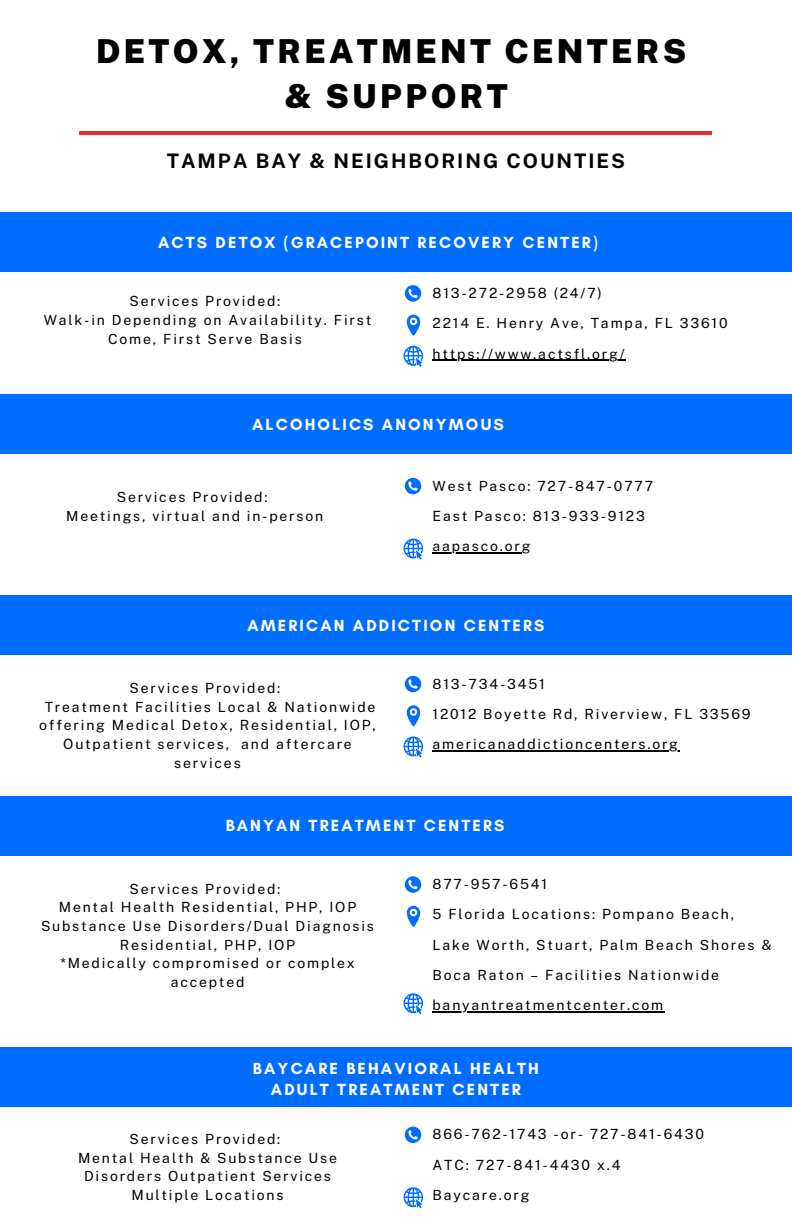
<style>
.page{position:relative;width:792px;height:1224px;background:#fff}
.page>*{position:absolute;margin:0;border:0;box-sizing:border-box;transform-origin:0 0}
.t1{font:900 33px/45px "Public Sans";letter-spacing:.1em;color:#000;text-align:center}
.t2{font:700 20px "Public Sans";letter-spacing:.1em;color:#000}
.t3{font:700 16.4px/21.8px "Glacial Indifference";letter-spacing:.13em;color:#fff;text-align:center}
.t4{font:14px/18.6px "Public Sans";letter-spacing:.13em;color:#000}
</style>
<div class="page">
<div style="left:0;top:212px;width:792px;height:60px;background:#006dff"></div>
<div style="left:0;top:394px;width:792px;height:60px;background:#006dff"></div>
<svg style="left:407px;top:315px;width:13px;height:21px"></svg>
<svg style="left:405px;top:285px;width:16px;height:17px"></svg>
<svg style="left:404px;top:346px;width:19px;height:21px"></svg>
<hr style="left:433px;top:360px;width:193px;height:1px;background:#000">
<div style="left:0;top:595px;width:792px;height:60px;background:#006dff"></div>
<svg style="left:405px;top:478px;width:16px;height:16px"></svg>
<svg style="left:404px;top:539px;width:19px;height:21px"></svg>
<hr style="left:433px;top:552px;width:89px;height:2px;background:#000">
<svg style="left:407px;top:705px;width:13px;height:21px"></svg>
<svg style="left:405px;top:676px;width:16px;height:16px"></svg>
<svg style="left:404px;top:736px;width:19px;height:21px"></svg>
<hr style="left:433px;top:750px;width:247px;height:2px;background:#000">
<div style="left:0;top:796px;width:792px;height:60px;background:#006dff"></div>
<svg style="left:407px;top:906px;width:13px;height:21px"></svg>
<svg style="left:405px;top:876px;width:16px;height:17px"></svg>
<svg style="left:404px;top:993px;width:19px;height:21px"></svg>
<hr style="left:433px;top:1012px;width:232px;height:1px;background:#000">
<div style="left:0;top:1047px;width:792px;height:60px;background:#006dff"></div>
<svg style="left:405px;top:1127px;width:16px;height:16px"></svg>
<svg style="left:404px;top:1187px;width:19px;height:21px"></svg>
<hr style="left:79px;top:131px;width:633px;height:3px;background:#ed2c30">
<h1 class="t1" style="left:96px;top:28px;width:592px">DETOX, TREATMENT CENTERS &amp; SUPPORT</h1>
<h2 class="t2" style="left:167px;top:149px;width:460px">TAMPA BAY &amp; NEIGHBORING COUNTIES</h2>
<p class="t3" style="left:158px;top:231px;width:441px">ACTS DETOX (GRACEPOINT RECOVERY CENTER)</p>
<p class="t4" style="left:44px;top:292px;width:329px;text-align:center">Services Provided:<br>Walk-in Depending on Availability. First<br>Come, First Serve Basis</p>
<p class="t4" style="left:433px;top:278px;width:297px;line-height:30.4px">813-272-2958 (24/7)<br>2214 E. Henry Ave, Tampa, FL 33610 https://www.actsfl.org/</p>
<p class="t3" style="left:252px;top:413px;width:253px">ALCOHOLICS ANONYMOUS</p>
<p class="t4" style="left:66px;top:488px;width:259px;text-align:center">Services Provided:<br>Meetings, virtual and in-person</p>
<p class="t4" style="left:433px;top:470px;width:222px;line-height:30.4px">West Pasco: 727-847-0777<br>East Pasco: 813-933-9123 aapasco.org</p>
<p class="t3" style="left:247px;top:614px;width:299px">AMERICAN ADDICTION CENTERS</p>
<p class="t4" style="left:39px;top:679px;width:338px;text-align:center">Services Provided:<br>Treatment Facilities Local &amp; Nationwide offering Medical Detox, Residential, IOP,<br>Outpatient services, and aftercare services</p>
<p class="t4" style="left:433px;top:668px;width:320px;line-height:30.4px">813-734-3451<br>12012 Boyette Rd, Riverview, FL 33569 americanaddictioncenters.org</p>
<p class="t3" style="left:226px;top:815px;width:280px">BANYAN TREATMENT CENTERS</p>
<p class="t4" style="left:41px;top:879px;width:335px;text-align:center">Services Provided:<br>Mental Health Residential, PHP, IOP<br>Substance Use Disorders/Dual Diagnosis<br>Residential, PHP, IOP<br>*Medically compromised or complex accepted</p>
<p class="t4" style="left:433px;top:869px;width:341px;line-height:30.4px">877-957-6541<br>5 Florida Locations: Pompano Beach,<br>Lake Worth, Stuart, Palm Beach Shores &amp;<br>Boca Raton – Facilities Nationwide banyantreatmentcenter.com</p>
<p class="t3" style="left:253px;top:1057px;width:288px">BAYCARE BEHAVIORAL HEALTH<br>ADULT TREATMENT CENTER</p>
<p class="t4" style="left:433px;top:1119px;width:273px;line-height:30.4px">866-762-1743 -or- 727-841-6430<br>ATC: 727-841-4430 x.4<br>Baycare.org</p>
<p class="t4" style="left:78px;top:1129px;width:261px;text-align:center">Services Provided:<br>Mental Health &amp; Substance Use<br>Disorders Outpatient Services<br>Multiple Locations</p>
</div>
